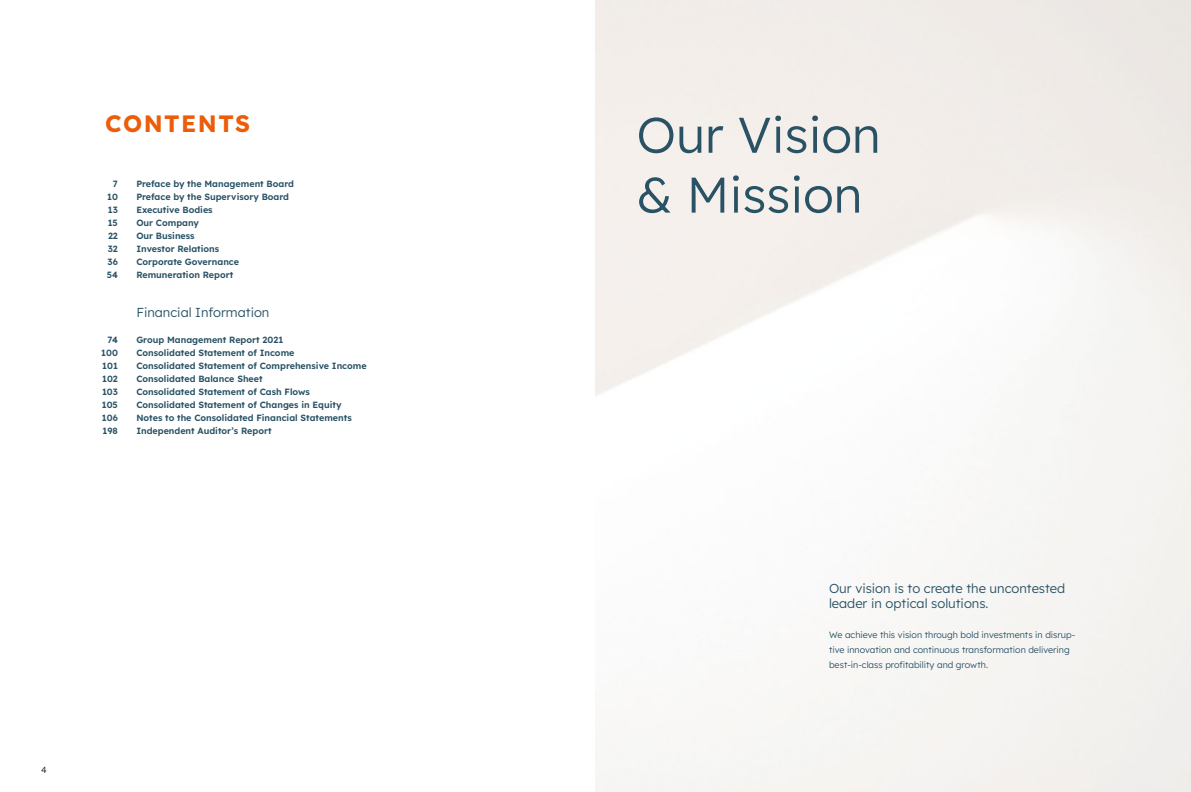
<style>
.page{position:relative;width:1191px;height:792px;background:#fff}
.page>*{position:absolute;margin:0;border:0;box-sizing:border-box;transform-origin:0 0}
.t1{font:300 50px/59.8px "Lexend";color:#295265}
.t2{font:700 23.7px "Lexend";letter-spacing:.06em;color:#eb5d0b}
.t3{font:300 13px/15px "Lexend";color:#295265}
.t4{font:600 9px/13px "Lexend";color:#295265}
.t5{font:300 9px/15px "Lexend";color:#295265}
.t6{font:300 9px "Lexend";color:#1d1d1b}
</style>
<div class="page">
<h2 class="t2" style="left:105px;top:107px;width:146px">CONTENTS</h2>
<h1 class="t1" style="left:636px;top:102px;width:245px">Our Vision &amp; Mission</h1>
<p class="t4" style="left:136px;top:176px;width:159px">Preface by the Management Board<br>Preface by the Supervisory Board<br>Executive Bodies<br>Our Company<br>Our Business<br>Investor Relations<br>Corporate Governance<br>Remuneration Report</p>
<p class="t4" style="left:107px;top:176px;width:13px;text-align:justify;text-indent:6px">7<br>10<br>13<br>15<br>22<br>32<br>36<br>54</p>
<p class="t4" style="left:101px;top:332px;width:18px;text-align:justify;text-indent:6px">74<br>100<br>101<br>102<br>103<br>105<br>106<br>198</p>
<h3 class="t3" style="left:136px;top:304px;width:135px">Financial Information</h3>
<p class="t4" style="left:136px;top:332px;width:232px">Group Management Report 2021<br>Consolidated Statement of Income<br>Consolidated Statement of Comprehensive Income Consolidated Balance Sheet<br>Consolidated Statement of Cash Flows Consolidated Statement of Changes in Equity Notes to the Consolidated Financial Statements Independent Auditor’s Report</p>
<p class="t6" style="left:41px;top:763px;width:7px">4</p>
<h3 class="t3" style="left:829px;top:580px;width:238px">Our vision is to create the uncontested leader in optical solutions.</h3>
<p class="t5" style="left:829px;top:626px;width:248px">We achieve this vision through bold investments in disrup&shy;tive innovation and continuous transformation delivering best-in-class profitability and growth.</p>
</div>
